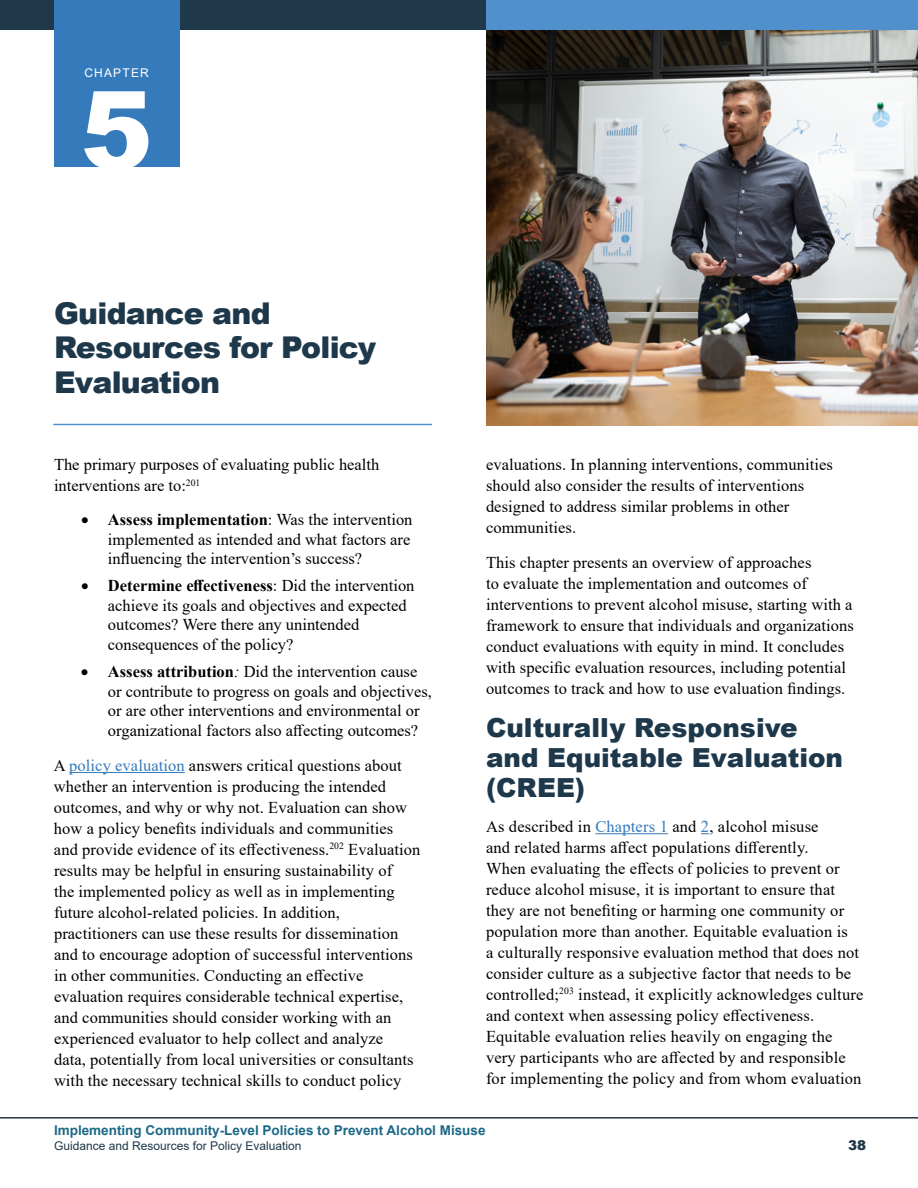
<style>
.page{position:relative;width:918px;height:1188px;background:#fff}
.page>*{position:absolute;margin:0;border:0;box-sizing:border-box;transform-origin:0 0}
.t1{font:900 108px "Arial";color:#fff}
.t2{font:900 30px/34.5px "Arial";letter-spacing:-.025em;color:#1e384b}
.t3{font:900 26.25px/30px "Arial";color:#1e384b}
.t4{font:16.5px/21px "Times New Roman";letter-spacing:.005em;color:#000}
.t5{font:700 13.5px "Arial";color:#1c6987}
.t6{font:900 13.5px "Arial";color:#1f384a}
.t7{font:12px "Arial";color:#1f384a}
.t8{font:12px "Arial";letter-spacing:.1em;color:#fff}
.s1{font-weight:700}
.s2{font-style:italic}
.s3{color:#357abb}
</style>
<div class="page">
<hr style="left:0;top:1117px;width:918px;height:2px;background:#1f384a">
<div style="left:0;top:0;width:918px;height:30px;background:#1f384a"></div>
<div style="left:54px;top:0;width:125px;height:167px;background:#357abb"></div>
<hr style="left:53px;top:424px;width:379px;height:1px;background:#5091cd">
<img style="left:486px;top:30px;width:432px;height:395px">
<div style="left:486px;top:0;width:432px;height:30px;background:#5091cd"></div>
<hr style="left:69px;top:772px;width:116px;height:1px;background:#357abb">
<hr style="left:595px;top:833px;width:73px;height:1px;background:#357abb">
<h2 class="t8" style="left:84px;top:65px;width:66px">CHAPTER</h2>
<h2 class="t1" style="left:81px;top:52px;width:74px">5</h2>
<h2 class="t2" style="left:54px;top:295px;width:324px">Guidance and<br>Resources for Policy<br>Evaluation</h2>
<p class="t4" style="left:54px;top:454px;width:327px">The primary purposes of evaluating public health interventions are to:<sup>201</sup></p>
<p class="t4" style="left:108px;top:509px;width:306px;line-height:19.8px;text-indent:-27px">• <span class="s1">Assess implementation</span>: Was the intervention implemented as intended and what factors are influencing the intervention’s success?</p>
<p class="t4" style="left:108px;top:575px;width:308px;line-height:19.8px;text-indent:-27px">• <span class="s1">Determine effectiveness</span>: Did the intervention achieve its goals and objectives and expected outcomes? Were there any unintended consequences of the policy?</p>
<p class="t4" style="left:108px;top:661px;width:325px;line-height:19.8px;text-indent:-27px">• <span class="s1">Assess attribution</span><span class="s2">:</span> Did the intervention cause or contribute to progress on goals and objectives, or are other interventions and environmental or organizational factors also affecting outcomes?</p>
<p class="t4" style="left:54px;top:754px;width:368px">A <span class="s3">policy evaluation</span> answers critical questions about whether an intervention is producing the intended outcomes, and why or why not. Evaluation can show how a policy benefits individuals and communities and provide evidence of its effectiveness.<sup>202</sup> Evaluation results may be helpful in ensuring sustainability of<br>the implemented policy as well as in implementing future alcohol-related policies. In addition, practitioners can use these results for dissemination and to encourage adoption of successful interventions in other communities. Conducting an effective evaluation requires considerable technical expertise, and communities should consider working with an experienced evaluator to help collect and analyze<br>data, potentially from local universities or consultants with the necessary technical skills to conduct policy</p>
<p class="t4" style="left:486px;top:454px;width:348px">evaluations. In planning interventions, communities should also consider the results of interventions designed to address similar problems in other communities.</p>
<p class="t4" style="left:486px;top:551px;width:369px">This chapter presents an overview of approaches<br>to evaluate the implementation and outcomes of interventions to prevent alcohol misuse, starting with a framework to ensure that individuals and organizations conduct evaluations with equity in mind. It concludes with specific evaluation resources, including potential outcomes to track and how to use evaluation findings.</p>
<h3 class="t3" style="left:486px;top:712px;width:359px">Culturally Responsive and Equitable Evaluation (CREE)</h3>
<p class="t4" style="left:486px;top:815px;width:379px">As described in <span class="s3">Chapters 1</span> and <span class="s3">2</span>, alcohol misuse<br>and related harms affect populations differently.<br>When evaluating the effects of policies to prevent or reduce alcohol misuse, it is important to ensure that they are not benefiting or harming one community or population more than another. Equitable evaluation is<br>a culturally responsive evaluation method that does not consider culture as a subjective factor that needs to be controlled;<sup>203</sup> instead, it explicitly acknowledges culture and context when assessing policy effectiveness.<br>Equitable evaluation relies heavily on engaging the very participants who are affected by and responsible for implementing the policy and from whom evaluation</p>
<p class="t5" style="left:54px;top:1121px;width:433px">Implementing Community-Level Policies to Prevent Alcohol Misuse</p>
<p class="t7" style="left:54px;top:1137px;width:249px">Guidance and Resources for Policy Evaluation</p>
<p class="t6" style="left:848px;top:1135px;width:20px">38</p>
</div>
